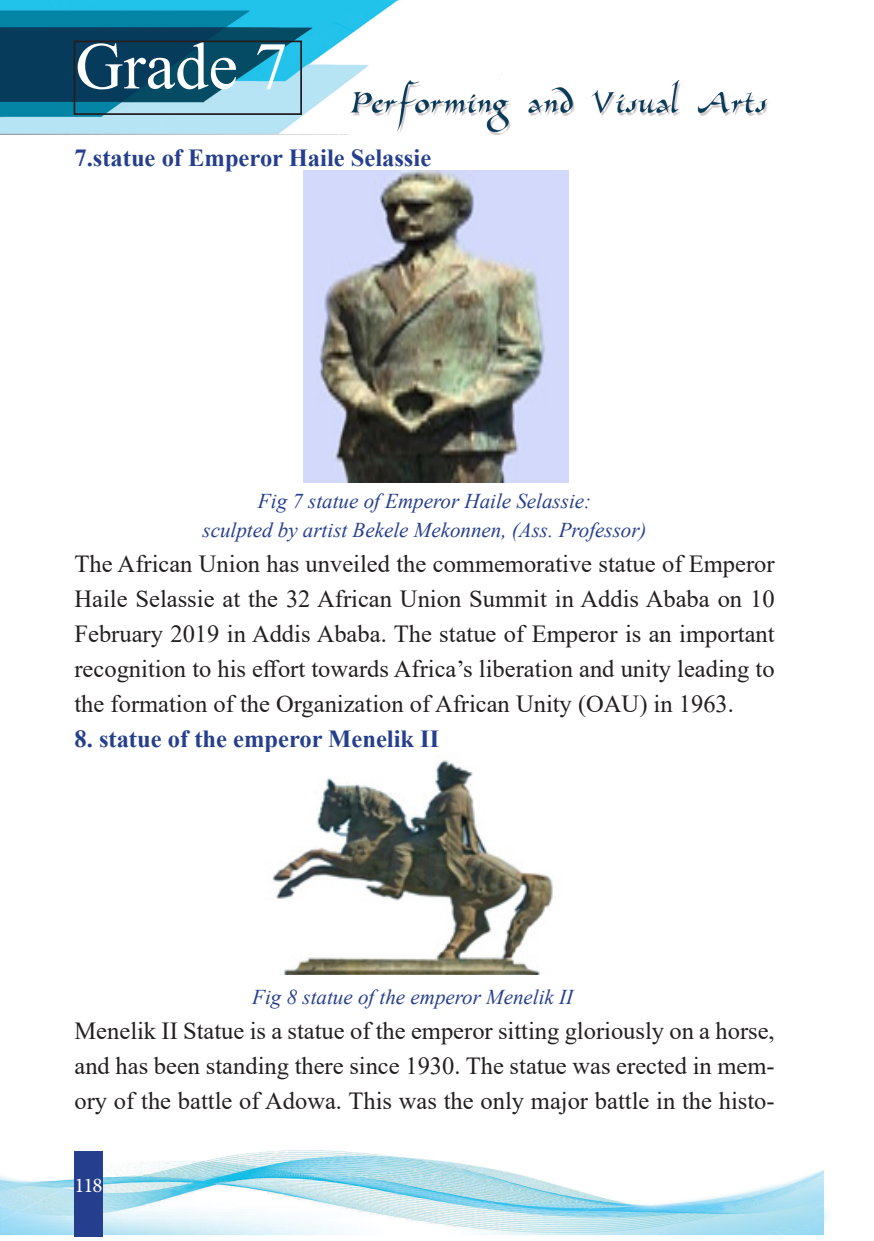
<style>
.page{position:relative;width:874px;height:1241px;background:#fff}
.page>*{position:absolute;margin:0;border:0;box-sizing:border-box;transform-origin:0 0}
.t1{font:66.5px "Times New Roman";color:#fff}
.t2{font:24.5px/35px "Times New Roman";color:#231f20;text-align:justify}
.t3{font:700 24.5px "Times New Roman";color:#253f8e}
.t4{font:italic 21px "Times New Roman";color:#253f8e}
.t5{font:21px "Minion Pro";color:#fff}
</style>
<div class="page">
<img style="left:0;top:0;width:400px;height:134px">
<img style="left:350px;top:80px;width:418px;height:54px">
<div style="left:74px;top:40px;width:228px;height:75px;border:2px solid #231f20"></div>
<img style="left:0;top:1150px;width:828px;height:85px">
<div style="left:74px;top:1150px;width:28px;height:86px;background:#253f8e"></div>
<img style="left:304px;top:170px;width:263px;height:312px">
<img style="left:272px;top:760px;width:281px;height:214px">
<h1 class="t1" style="left:75px;top:19px;width:214px">Grade 7</h1>
<p class="t3" style="left:74px;top:140px;width:358px">7.statue of Emperor Haile Selassie</p>
<p class="t4" style="left:258px;top:486px;width:334px">Fig 7 statue of Emperor Haile Selassie:</p>
<p class="t4" style="left:202px;top:515px;width:445px">sculpted by artist Bekele Mekonnen, (Ass. Professor)</p>
<p class="t2" style="left:74px;top:545px;width:701px">The African Union has unveiled the commemorative statue of Emperor Haile Selassie at the 32 African Union Summit in Addis Ababa on 10<br>February 2019 in Addis Ababa. The statue of Emperor is an important recognition to his effort towards Africa’s liberation and unity leading to the formation of the Organization of African Unity (OAU) in 1963.</p>
<p class="t3" style="left:74px;top:721px;width:366px">8. statue of the emperor Menelik II</p>
<p class="t4" style="left:252px;top:981px;width:322px">Fig 8 statue of the emperor Menelik II</p>
<p class="t2" style="left:74px;top:1011px;width:701px">Menelik II Statue is a statue of the emperor sitting gloriously on a horse, and has been standing there since 1930. The statue was erected in mem&shy;ory of the battle of Adowa. This was the only major battle in the histo-</p>
<p class="t5" style="left:74px;top:1170px;width:30px">118</p>
</div>
